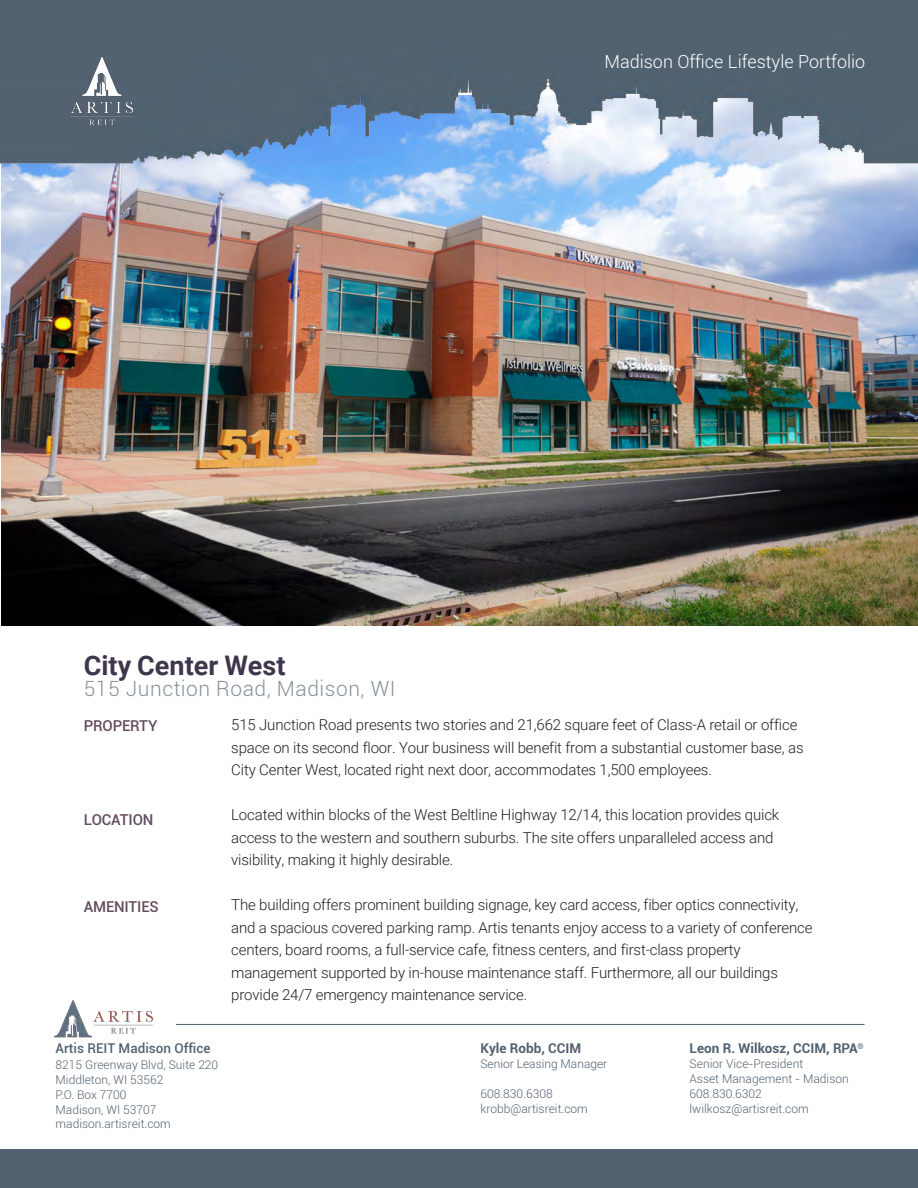
<style>
.page{position:relative;width:918px;height:1188px;background:#fff}
.page>*{position:absolute;margin:0;border:0;box-sizing:border-box;transform-origin:0 0}
.sub{font:700 27px "Roboto";color:#3f364d}
.sub-2{font:300 21px "Roboto";letter-spacing:.025em;color:#87919b}
.t1{font:300 18px "Roboto";color:#fff}
.t2{font:300 15px/22.5px "Roboto";letter-spacing:-.01em;color:#231f20}
.t3{font:500 15px "Roboto";letter-spacing:-.01em;color:#634c5d}
.t4{font:700 13.5px "Roboto";color:#536270}
.t5{font:500 13.5px "Roboto";color:#536270}
.t6{font:300 12px/14.9px "Roboto";color:#536270}
</style>
<div class="page">
<img style="left:1px;top:170px;width:917px;height:455px">
<div style="left:0;top:1149px;width:918px;height:39px;background:#536270"></div>
<img style="left:0;top:0;width:918px;height:170px">
<img style="left:68px;top:54px;width:68px;height:73px">
<img style="left:54px;top:1000px;width:99px;height:38px">
<hr style="left:176px;top:1024px;width:689px;height:1px;background:#536270">
<p class="t1" style="left:604px;top:49px;width:262px">Madison Office Lifestyle Portfolio</p>
<p class="sub" style="left:84px;top:646px;width:203px">City Center West</p>
<p class="sub-2" style="left:84px;top:674px;width:313px">515 Junction Road, Madison, WI</p>
<p class="t3" style="left:84px;top:715px;width:75px">PROPERTY</p>
<p class="t3" style="left:84px;top:809px;width:71px">LOCATION</p>
<p class="t3" style="left:84px;top:896px;width:77px">AMENITIES</p>
<p class="t2" style="left:231px;top:713px;width:574px">515 Junction Road presents two stories and 21,662 square feet of Class-A retail or office space on its second floor. Your business will benefit from a substantial customer base, as<br>City Center West, located right next door, accommodates 1,500 employees.</p>
<p class="t2" style="left:231px;top:803px;width:550px">Located within blocks of the West Beltline Highway 12/14, this location provides quick access to the western and southern suburbs. The site offers unparalleled access and visibility, making it highly desirable.</p>
<p class="t2" style="left:231px;top:893px;width:583px">The building offers prominent building signage, key card access, fiber optics connectivity, and a spacious covered parking ramp. Artis tenants enjoy access to a variety of conference centers, board rooms, a full-service cafe, fitness centers, and first-class property management supported by in-house maintenance staff. Furthermore, all our buildings provide 24/7 emergency maintenance service.</p>
<p class="t5" style="left:56px;top:1039px;width:156px">Artis REIT Madison Office</p>
<p class="t6" style="left:56px;top:1057px;width:164px">8215 Greenway Blvd, Suite 220<br>Middleton, WI 53562<br>P.O. Box 7700<br>Madison, WI 53707 madison.artisreit.com</p>
<p class="t4" style="left:480px;top:1038px;width:102px">Kyle Robb, CCIM</p>
<p class="t6" style="left:480px;top:1056px;width:128px">Senior Leasing Manager</p>
<p class="t6" style="left:480px;top:1086px;width:109px">608.830.6308 krobb@artisreit.com</p>
<p class="t4" style="left:690px;top:1039px;width:176px">Leon R. Wilkosz, CCIM, RPA<sup>®</sup></p>
<p class="t6" style="left:690px;top:1056px;width:161px">Senior Vice-President<br>Asset Management - Madison<br>608.830.6302 lwilkosz@artisreit.com</p>
</div>
